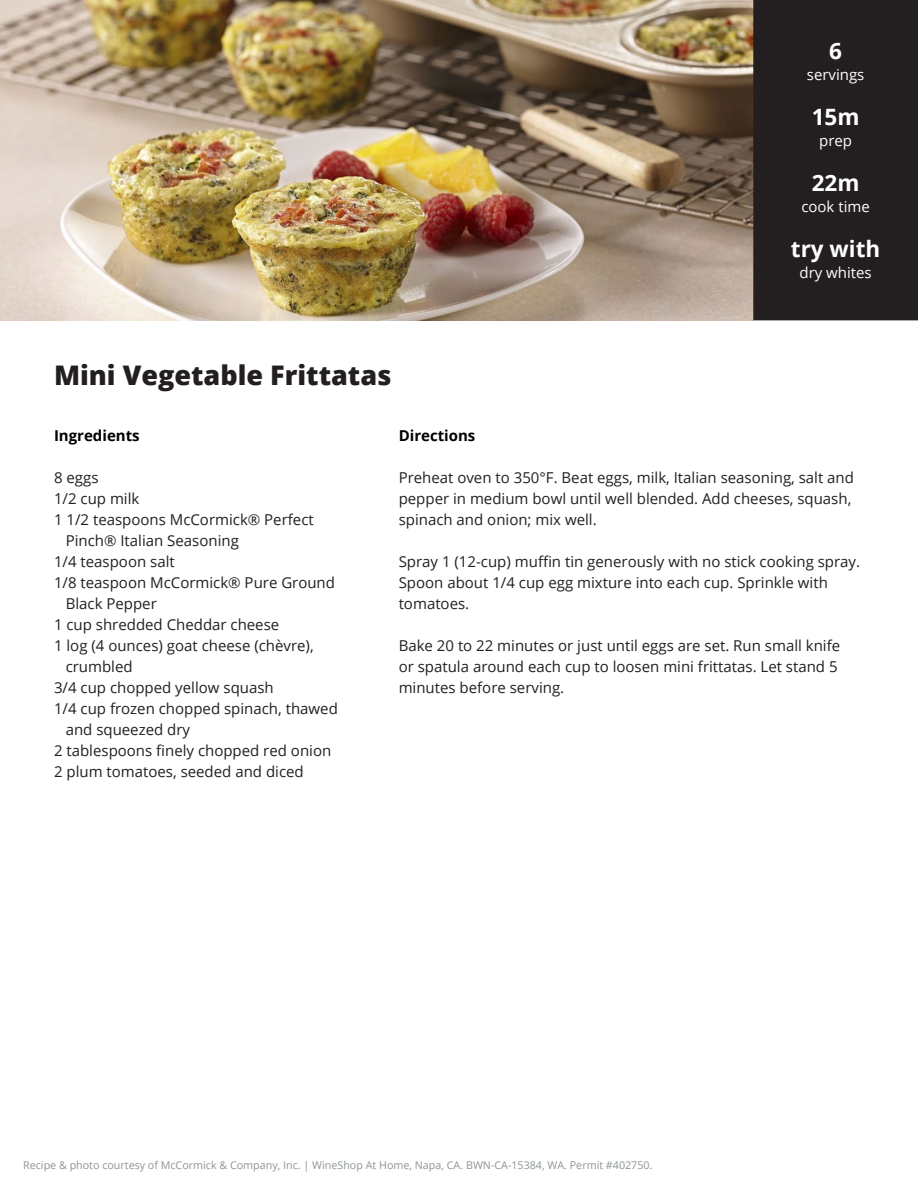
<style>
.page{position:relative;width:918px;height:1188px;background:#fff}
.page>*{position:absolute;margin:0;border:0;box-sizing:border-box;transform-origin:0 0}
.t1{font:800 27px "Open Sans";color:#231f20}
.t2{font:700 22.5px "Open Sans";color:#fff}
.t3{font:15px/21px "Open Sans";color:#231f20}
.t4{font:15px "Open Sans";color:#fff}
.t5{font:700 15px "Open Sans";color:#000}
.t6{font:10.65px "Open Sans";color:#8e9496}
</style>
<div class="page">
<img style="left:0;top:0;width:753px;height:320px">
<div style="left:754px;top:1px;width:163px;height:318px;background:#231f20"></div>
<div style="left:753px;top:0;width:165px;height:320px;border:2px solid #231f20"></div>
<h2 class="t2" style="left:829px;top:35px;width:14px">6</h2>
<p class="t4" style="left:807px;top:64px;width:59px">servings</p>
<h2 class="t2" style="left:812px;top:101px;width:49px">15m</h2>
<p class="t4" style="left:819px;top:130px;width:34px">prep</p>
<h2 class="t2" style="left:812px;top:167px;width:49px">22m</h2>
<p class="t4" style="left:801px;top:196px;width:70px">cook time</p>
<h2 class="t2" style="left:791px;top:233px;width:91px">try with</h2>
<p class="t4" style="left:799px;top:262px;width:74px">dry whites</p>
<h1 class="t1" style="left:54px;top:355px;width:339px">Mini Vegetable Frittatas</h1>
<p class="t5" style="left:54px;top:425px;width:87px">Ingredients</p>
<p class="t3" style="left:54px;top:467px;width:46px">8 eggs</p>
<p class="t3" style="left:54px;top:488px;width:87px">1/2 cup milk</p>
<p class="t3" style="left:54px;top:509px;width:261px">1 1/2 teaspoons McCormick® Perfect</p>
<p class="t3" style="left:66px;top:530px;width:175px">Pinch® Italian Seasoning</p>
<p class="t3" style="left:54px;top:551px;width:122px">1/4 teaspoon salt</p>
<p class="t3" style="left:54px;top:572px;width:283px">1/8 teaspoon McCormick® Pure Ground</p>
<p class="t3" style="left:66px;top:593px;width:93px">Black Pepper</p>
<p class="t3" style="left:54px;top:614px;width:227px">1 cup shredded Cheddar cheese</p>
<p class="t3" style="left:54px;top:635px;width:261px">1 log (4 ounces) goat cheese (chèvre),</p>
<p class="t3" style="left:66px;top:656px;width:69px">crumbled</p>
<p class="t3" style="left:54px;top:677px;width:221px">3/4 cup chopped yellow squash</p>
<p class="t3" style="left:54px;top:698px;width:285px">1/4 cup frozen chopped spinach, thawed</p>
<p class="t3" style="left:66px;top:719px;width:126px">and squeezed dry</p>
<p class="t3" style="left:54px;top:740px;width:279px">2 tablespoons finely chopped red onion</p>
<p class="t3" style="left:54px;top:761px;width:251px">2 plum tomatoes, seeded and diced</p>
<p class="t5" style="left:399px;top:425px;width:78px">Directions</p>
<p class="t3" style="left:399px;top:467px;width:457px">Preheat oven to 350°F. Beat eggs, milk, Italian seasoning, salt and pepper in medium bowl until well blended. Add cheeses, squash, spinach and onion; mix well.</p>
<p class="t3" style="left:399px;top:551px;width:463px">Spray 1 (12-cup) muffin tin generously with no stick cooking spray.<br>Spoon about 1/4 cup egg mixture into each cup. Sprinkle with tomatoes.</p>
<p class="t3" style="left:399px;top:635px;width:443px">Bake 20 to 22 minutes or just until eggs are set. Run small knife or spatula around each cup to loosen mini frittatas. Let stand 5 minutes before serving.</p>
<p class="t6" style="left:23px;top:1157px;width:631px">Recipe &amp; photo courtesy of McCormick &amp; Company, Inc. | WineShop At Home, Napa, CA. BWN-CA-15384, WA. Permit #402750.</p>
</div>
